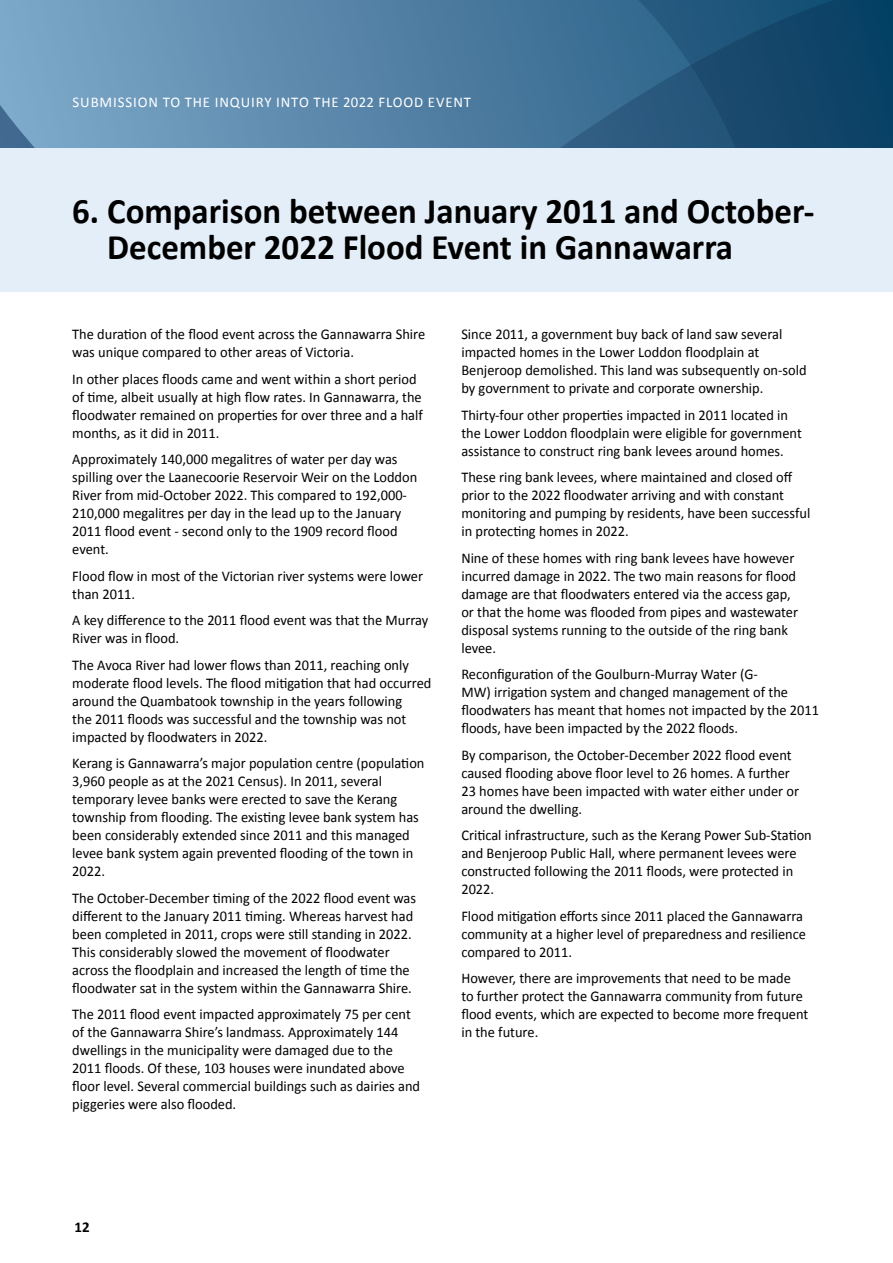
<style>
.page{position:relative;width:893px;height:1263px;background:#fff}
.page>*{position:absolute;margin:0;border:0;box-sizing:border-box;transform-origin:0 0}
.Heading_1{font:700 36px/36px "Calibri";color:#000}
.t1{font:700 15px "Calibri";color:#000}
.text{font:14.85px/18px "Calibri";color:#000}
.t2{font:14.85px "Calibri";letter-spacing:.06em;color:#fff}
</style>
<div class="page">
<div style="left:0;top:0;width:893px;height:149px;background:#739fc1"></div>
<svg style="left:167px;top:0;width:419px;height:39px"></svg>
<svg style="left:0;top:39px;width:586px;height:110px"></svg>
<svg style="left:586px;top:0;width:307px;height:149px"></svg>
<div style="left:0;top:149px;width:893px;height:143px;background:#e3eef8"></div>
<p class="t2" style="left:73px;top:93px;width:400px">SUBMISSION TO THE INQUIRY INTO THE 2022 FLOOD EVENT</p>
<p class="Heading_1" style="left:107px;top:193px;width:709px;text-indent:-35px">6. Comparison between January 2011 and October-<br>December 2022 Flood Event in Gannawarra</p>
<p class="text" style="left:72px;top:325px;width:354px">The duration of the flood event across the Gannawarra Shire was unique compared to other areas of Victoria.</p>
<p class="text" style="left:72px;top:370px;width:352px">In other places floods came and went within a short period of time, albeit usually at high flow rates. In Gannawarra, the floodwater remained on properties for over three and a half months, as it did in 2011.</p>
<p class="text" style="left:72px;top:450px;width:347px">Approximately 140,000 megalitres of water per day was spilling over the Laanecoorie Reservoir Weir on the Loddon River from mid-October 2022. This compared to 192,000- 210,000 megalitres per day in the lead up to the January 2011 flood event - second only to the 1909 record flood event.</p>
<p class="text" style="left:72px;top:567px;width:352px">Flood flow in most of the Victorian river systems were lower than 2011.</p>
<p class="text" style="left:72px;top:611px;width:358px">A key difference to the 2011 flood event was that the Murray<br>River was in flood.</p>
<p class="text" style="left:72px;top:656px;width:361px">The Avoca River had lower flows than 2011, reaching only moderate flood levels. The flood mitigation that had occurred around the Quambatook township in the years following<br>the 2011 floods was successful and the township was not impacted by floodwaters in 2022.</p>
<p class="text" style="left:72px;top:754px;width:354px">Kerang is Gannawarra’s major population centre (population 3,960 people as at the 2021 Census). In 2011, several temporary levee banks were erected to save the Kerang township from flooding. The existing levee bank system has been considerably extended since 2011 and this managed levee bank system again prevented flooding of the town in 2022.</p>
<p class="text" style="left:72px;top:889px;width:345px">The October-December timing of the 2022 flood event was different to the January 2011 timing. Whereas harvest had been completed in 2011, crops were still standing in 2022.<br>This considerably slowed the movement of floodwater across the floodplain and increased the length of time the floodwater sat in the system within the Gannawarra Shire.</p>
<p class="text" style="left:72px;top:1005px;width:349px">The 2011 flood event impacted approximately 75 per cent of the Gannawarra Shire’s landmass. Approximately 144 dwellings in the municipality were damaged due to the 2011 floods. Of these, 103 houses were inundated above floor level. Several commercial buildings such as dairies and piggeries were also flooded.</p>
<p class="text" style="left:461px;top:325px;width:347px">Since 2011, a government buy back of land saw several impacted homes in the Lower Loddon floodplain at Benjeroop demolished. This land was subsequently on-sold by government to private and corporate ownership.</p>
<p class="text" style="left:461px;top:406px;width:342px">Thirty-four other properties impacted in 2011 located in the Lower Loddon floodplain were eligible for government assistance to construct ring bank levees around homes.</p>
<p class="text" style="left:461px;top:468px;width:350px">These ring bank levees, where maintained and closed off prior to the 2022 floodwater arriving and with constant monitoring and pumping by residents, have been successful in protecting homes in 2022.</p>
<p class="text" style="left:461px;top:549px;width:338px">Nine of these homes with ring bank levees have however incurred damage in 2022. The two main reasons for flood damage are that floodwaters entered via the access gap, or that the home was flooded from pipes and wastewater disposal systems running to the outside of the ring bank levee.</p>
<p class="text" style="left:461px;top:665px;width:359px">Reconfiguration of the Goulburn-Murray Water (G-<br>MW) irrigation system and changed management of the floodwaters has meant that homes not impacted by the 2011 floods, have been impacted by the 2022 floods.</p>
<p class="text" style="left:461px;top:746px;width:339px">By comparison, the October-December 2022 flood event caused flooding above floor level to 26 homes. A further 23 homes have been impacted with water either under or around the dwelling.</p>
<p class="text" style="left:461px;top:826px;width:352px">Critical infrastructure, such as the Kerang Power Sub-Station and Benjeroop Public Hall, where permanent levees were constructed following the 2011 floods, were protected in 2022.</p>
<p class="text" style="left:461px;top:907px;width:346px">Flood mitigation efforts since 2011 placed the Gannawarra community at a higher level of preparedness and resilience compared to 2011.</p>
<p class="text" style="left:461px;top:969px;width:348px">However, there are improvements that need to be made<br>to further protect the Gannawarra community from future flood events, which are expected to become more frequent in the future.</p>
<p class="t1" style="left:74px;top:1218px;width:17px">12</p>
</div>
